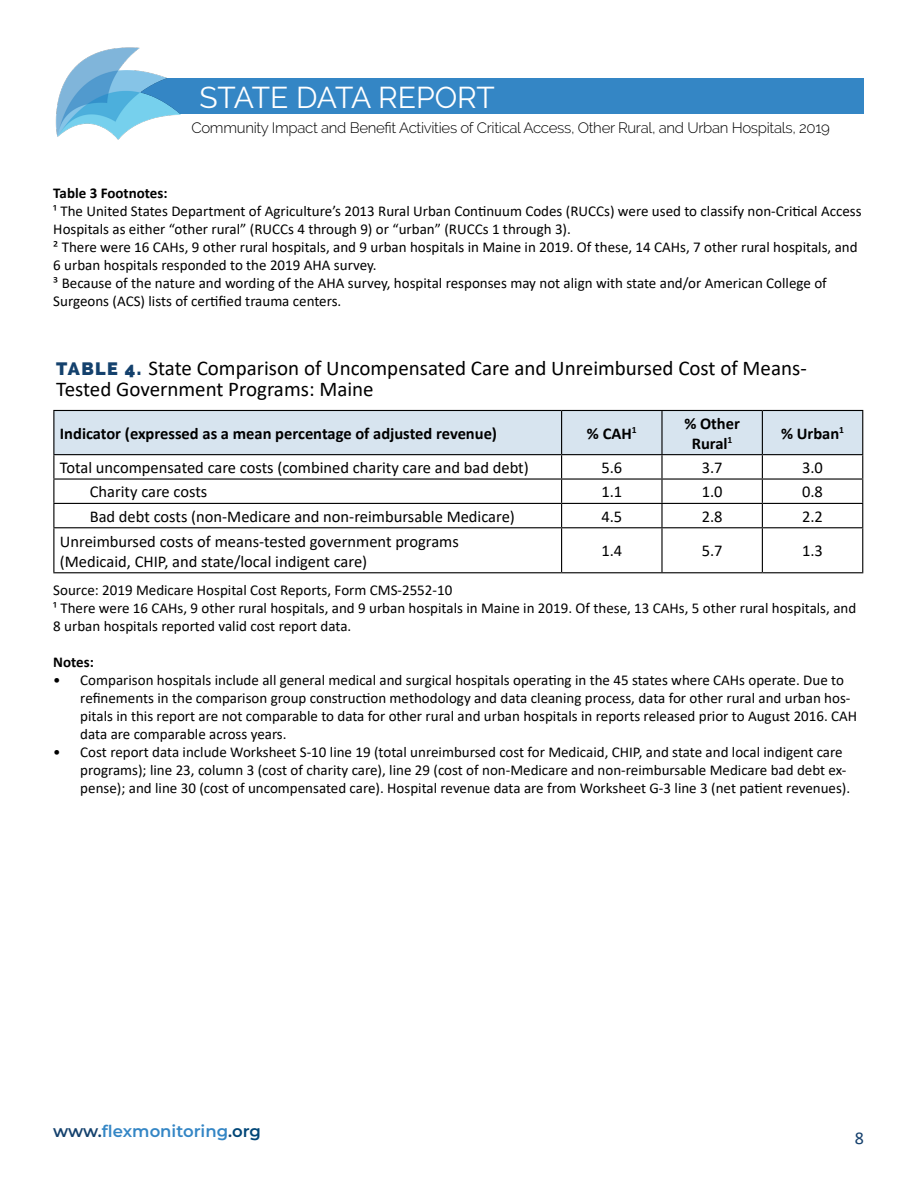
<style>
.page{position:relative;width:918px;height:1188px;background:#fff}
.page>*{position:absolute;margin:0;border:0;box-sizing:border-box;transform-origin:0 0}
.t1{font:30px "Raleway";letter-spacing:-.01em;color:#fff}
.t2{font:21px/21px "Calibri";color:#000}
.t3{font:18px "Calibri";color:#15406d}
.t4{font:16.5px/19.8px "Calibri";color:#000}
.t5{font:700 16.5px/19.8px "Calibri";color:#000;text-align:center}
.t6{font:600 16.5px "Montserrat";color:#3486c5}
.t7{font:15px/18px "Calibri";color:#000}
.t8{font:300 15px "Raleway";letter-spacing:-.02em;color:#000}
.t9{font:700 15px "Calibri";color:#000}
.s1{font-family:"Raleway";font-weight:800;font-size:18px;color:#14416d}
.s2{color:#14416d}
.s3{color:#004677}
</style>
<div class="page">
<div style="left:121px;top:78px;width:743px;height:36px;background:#3486c5"></div>
<img style="left:55px;top:47px;width:126px;height:93px">
<hr style="left:53px;top:527px;width:509px;height:1px;background:#000">
<hr style="left:562px;top:527px;width:100px;height:1px;background:#000">
<hr style="left:662px;top:527px;width:100px;height:1px;background:#000">
<hr style="left:762px;top:527px;width:101px;height:1px;background:#000">
<hr style="left:53px;top:572px;width:509px;height:1px;background:#000">
<hr style="left:562px;top:572px;width:100px;height:1px;background:#000">
<hr style="left:662px;top:572px;width:100px;height:1px;background:#000">
<hr style="left:762px;top:572px;width:101px;height:1px;background:#000">
<hr style="left:53px;top:528px;width:1px;height:44px;background:#000">
<svg style="left:53px;top:410px;width:810px;height:117px"></svg>
<hr style="left:561px;top:528px;width:1px;height:44px;background:#000">
<hr style="left:661px;top:528px;width:2px;height:44px;background:#000">
<hr style="left:762px;top:528px;width:1px;height:44px;background:#000">
<hr style="left:862px;top:528px;width:1px;height:44px;background:#000">
<h1 class="t1" style="left:200px;top:80px;width:297px">STATE DATA REPORT</h1>
<p class="t8" style="left:191px;top:119px;width:640px">Community Impact and Benefit Activities of Critical Access, Other Rural, and Urban Hospitals, 2019</p>
<p class="t9" style="left:53px;top:183px;width:116px">Table 3 Footnotes:</p>
<p class="t7" style="left:53px;top:202px;width:810px">¹ The United States Department of Agriculture’s 2013 Rural Urban Continuum Codes (RUCCs) were used to classify non-Critical Access Hospitals as either “other rural” (RUCCs 4 through 9) or “urban” (RUCCs 1 through 3).<br>² There were 16 CAHs, 9 other rural hospitals, and 9 urban hospitals in Maine in 2019. Of these, 14 CAHs, 7 other rural hospitals, and 6 urban hospitals responded to the 2019 AHA survey.<br>³ Because of the nature and wording of the AHA survey, hospital responses may not align with state and/or American College of Surgeons (ACS) lists of certified trauma centers.</p>
<h2 class="t2" style="left:56px;top:357px;width:752px"><span class="s1">TABLE 4.</span> State Comparison of Uncompensated Care and Unreimbursed Cost of Means-<br>Tested Government Programs: Maine</h2>
<p class="t5" style="left:60px;top:423px;width:439px">Indicator (expressed as a mean percentage of adjusted revenue)</p>
<p class="t5" style="left:587px;top:423px;width:51px">% CAH<sup>1</sup></p>
<p class="t5" style="left:684px;top:413px;width:57px">% Other<br>Rural<sup>1</sup></p>
<p class="t5" style="left:781px;top:423px;width:65px">% Urban<sup>1</sup></p>
<p class="t4" style="left:60px;top:457px;width:470px">Total uncompensated care costs (combined charity care and bad debt)</p>
<p class="t4" style="left:601px;top:457px;width:22px">5.6</p>
<p class="t4" style="left:702px;top:457px;width:22px">3.7</p>
<p class="t4" style="left:802px;top:457px;width:22px">3.0</p>
<p class="t4" style="left:90px;top:482px;width:119px">Charity care costs</p>
<p class="t4" style="left:601px;top:482px;width:22px">1.1</p>
<p class="t4" style="left:702px;top:482px;width:22px">1.0</p>
<p class="t4" style="left:802px;top:482px;width:22px">0.8</p>
<p class="t4" style="left:90px;top:506px;width:427px">Bad debt costs (non-Medicare and non-reimbursable Medicare)</p>
<p class="t4" style="left:601px;top:506px;width:22px">4.5</p>
<p class="t4" style="left:702px;top:506px;width:22px">2.8</p>
<p class="t4" style="left:802px;top:506px;width:22px">2.2</p>
<p class="t4" style="left:60px;top:531px;width:401px">Unreimbursed costs of means-tested government programs (Medicaid, CHIP, and state/local indigent care)</p>
<p class="t4" style="left:601px;top:541px;width:22px">1.4</p>
<p class="t4" style="left:702px;top:541px;width:22px">5.7</p>
<p class="t4" style="left:802px;top:541px;width:22px">1.3</p>
<p class="t7" style="left:53px;top:580px;width:804px">Source: 2019 Medicare Hospital Cost Reports, Form CMS-2552-10<br>¹ There were 16 CAHs, 9 other rural hospitals, and 9 urban hospitals in Maine in 2019. Of these, 13 CAHs, 5 other rural hospitals, and<br>8 urban hospitals reported valid cost report data.</p>
<p class="t9" style="left:53px;top:651px;width:42px">Notes:</p>
<p class="t7" style="left:80px;top:670px;width:778px;text-indent:-27px">• Comparison hospitals include all general medical and surgical hospitals operating in the 45 states where CAHs operate. Due to refinements in the comparison group construction methodology and data cleaning process, data for other rural and urban hos&shy;pitals in this report are not comparable to data for other rural and urban hospitals in reports released prior to August 2016. CAH data are comparable across years.</p>
<p class="t7" style="left:80px;top:742px;width:771px;text-indent:-27px">• Cost report data include Worksheet S-10 line 19 (total unreimbursed cost for Medicaid, CHIP, and state and local indigent care programs); line 23, column 3 (cost of charity care), line 29 (cost of non-Medicare and non-reimbursable Medicare bad debt ex&shy;pense); and line 30 (cost of uncompensated care). Hospital revenue data are from Worksheet G-3 line 3 (net patient revenues).</p>
<p class="t6" style="left:53px;top:1120px;width:209px"><span class="s2">www.</span>flexmonitoring<span class="s2">.</span><span class="s3">org</span></p>
<p class="t3" style="left:855px;top:1125px;width:11px">8</p>
</div>
